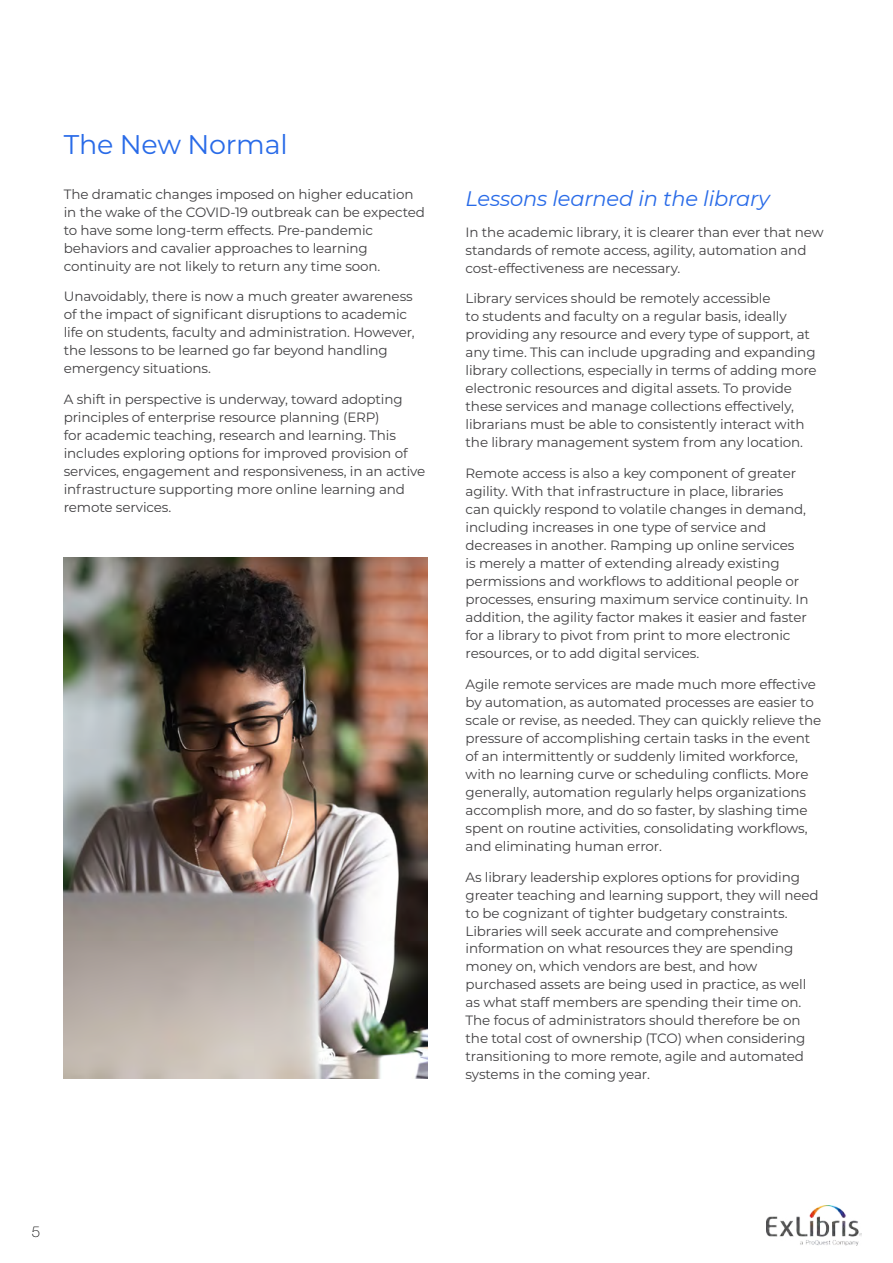
<style>
.page{position:relative;width:893px;height:1263px;background:#fff}
.page>*{position:absolute;margin:0;border:0;box-sizing:border-box;transform-origin:0 0}
.t1{font:27px "Montserrat";letter-spacing:-.01em;color:#296be8}
.t2{font:italic 21px "Montserrat";letter-spacing:-.01em;color:#296be8}
.t3{font:100 15px "Helvetica Neue LT Std";color:#000}
.t4{font:13.5px/18px "Montserrat";letter-spacing:-.01em;color:#414042}
</style>
<div class="page">
<img style="left:766px;top:1206px;width:96px;height:39px">
<img style="left:64px;top:557px;width:363px;height:521px">
<h1 class="t1" style="left:64px;top:126px;width:225px">The New Normal</h1>
<p class="t4" style="left:64px;top:184px;width:363px">The dramatic changes imposed on higher education in the wake of the COVID-19 outbreak can be expected to have some long-term effects. Pre-pandemic behaviors and cavalier approaches to learning continuity are not likely to return any time soon.</p>
<p class="t4" style="left:64px;top:287px;width:352px">Unavoidably, there is now a much greater awareness of the impact of significant disruptions to academic life on students, faculty and administration. However, the lessons to be learned go far beyond handling emergency situations.</p>
<p class="t4" style="left:64px;top:390px;width:363px">A shift in perspective is underway, toward adopting principles of enterprise resource planning (ERP)<br>for academic teaching, research and learning. This includes exploring options for improved provision of services, engagement and responsiveness, in an active infrastructure supporting more online learning and remote services.</p>
<h2 class="t2" style="left:466px;top:184px;width:306px">Lessons learned in the library</h2>
<p class="t4" style="left:466px;top:222px;width:360px">In the academic library, it is clearer than ever that new standards of remote access, agility, automation and cost-effectiveness are necessary.</p>
<p class="t4" style="left:466px;top:289px;width:353px">Library services should be remotely accessible<br>to students and faculty on a regular basis, ideally providing any resource and every type of support, at any time. This can include upgrading and expanding library collections, especially in terms of adding more electronic resources and digital assets. To provide these services and manage collections effectively, librarians must be able to consistently interact with the library management system from any location.</p>
<p class="t4" style="left:466px;top:464px;width:344px">Remote access is also a key component of greater agility. With that infrastructure in place, libraries can quickly respond to volatile changes in demand, including increases in one type of service and decreases in another. Ramping up online services<br>is merely a matter of extending already existing permissions and workflows to additional people or processes, ensuring maximum service continuity. In addition, the agility factor makes it easier and faster for a library to pivot from print to more electronic resources, or to add digital services.</p>
<p class="t4" style="left:466px;top:674px;width:357px">Agile remote services are made much more effective by automation, as automated processes are easier to scale or revise, as needed. They can quickly relieve the pressure of accomplishing certain tasks in the event of an intermittently or suddenly limited workforce, with no learning curve or scheduling conflicts. More generally, automation regularly helps organizations accomplish more, and do so faster, by slashing time spent on routine activities, consolidating workflows, and eliminating human error.</p>
<p class="t4" style="left:466px;top:867px;width:355px">As library leadership explores options for providing greater teaching and learning support, they will need to be cognizant of tighter budgetary constraints.<br>Libraries will seek accurate and comprehensive information on what resources they are spending money on, which vendors are best, and how purchased assets are being used in practice, as well as what staff members are spending their time on.<br>The focus of administrators should therefore be on the total cost of ownership (TCO) when considering transitioning to more remote, agile and automated systems in the coming year.</p>
<p class="t3" style="left:32px;top:1223px;width:10px">5</p>
</div>
